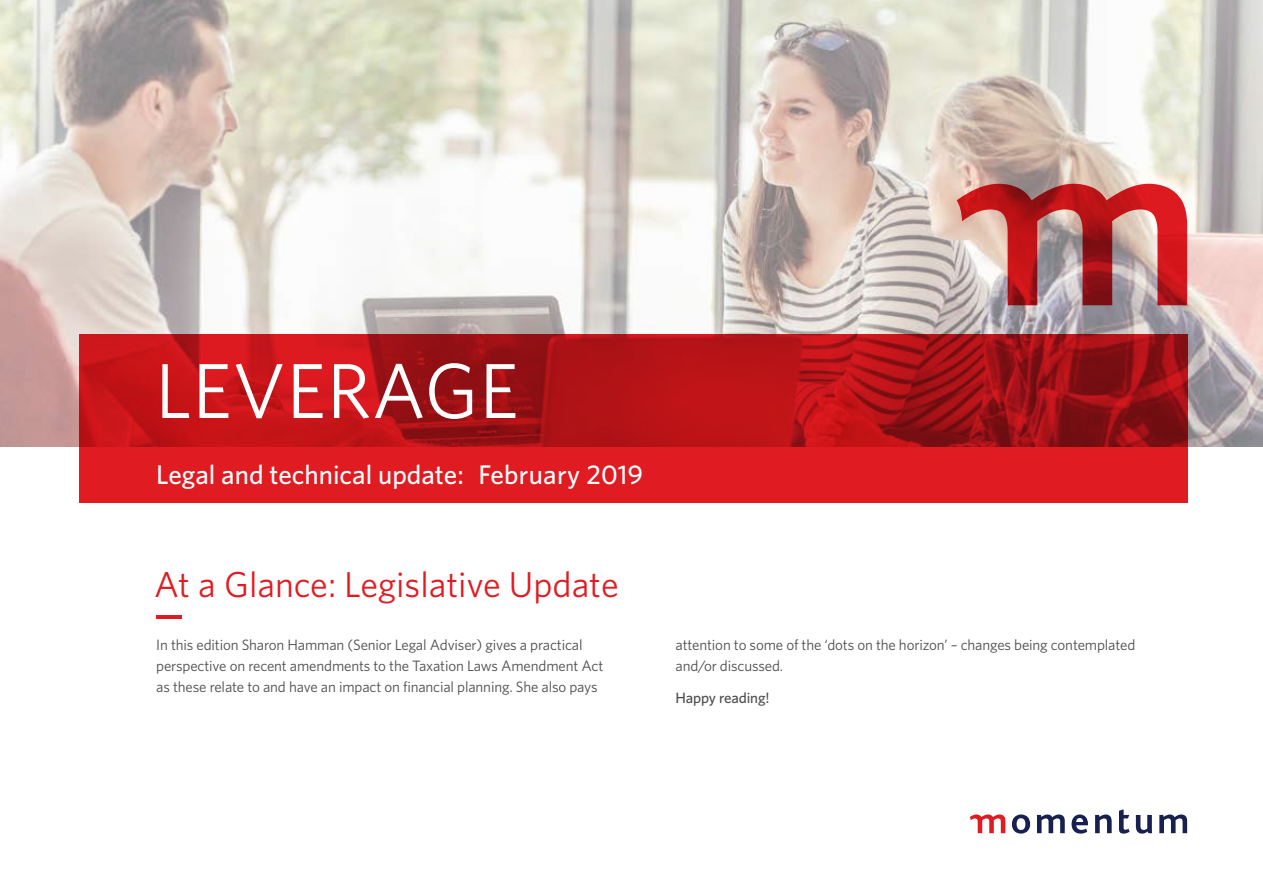
<style>
.page{position:relative;width:1263px;height:893px;background:#fff}
.page>*{position:absolute;margin:0;border:0;box-sizing:border-box;transform-origin:0 0}
.t1{font:78px "Whitney";letter-spacing:.01em;color:#fff}
.t2{font:36px "Whitney";color:#e11b22}
.t3{font:500 27px "Whitney";color:#fff}
.t4{font:15px/21px "Whitney";letter-spacing:-.01em;color:#4d4d4f}
.t5{font:500 15px "Whitney";letter-spacing:-.01em;color:#4d4d4f}
</style>
<div class="page">
<img style="left:0;top:0;width:1263px;height:446px">
<svg style="left:79px;top:334px;width:1108px;height:169px;background:#bf151a"></svg>
<svg style="left:957px;top:184px;width:230px;height:121px;background:#c06a6a"></svg>
<svg style="left:970px;top:814px;width:35px;height:19px"></svg>
<svg style="left:1012px;top:809px;width:175px;height:25px"></svg>
<hr style="left:156px;top:615px;width:26px;height:4px;background:#e11b22">
<h1 class="t1" style="left:155px;top:339px;width:365px">LEVERAGE</h1>
<h3 class="t3" style="left:156px;top:457px;width:488px">Legal and technical update: February 2019</h3>
<h2 class="t2" style="left:154px;top:560px;width:466px">At a Glance: Legislative Update</h2>
<p class="t4" style="left:156px;top:634px;width:449px">In this edition Sharon Hamman (Senior Legal Adviser) gives a practical perspective on recent amendments to the Taxation Laws Amendment Act as these relate to and have an impact on financial planning. She also pays</p>
<p class="t4" style="left:675px;top:634px;width:461px">attention to some of the ‘dots on the horizon’ – changes being contemplated and/or discussed.</p>
<p class="t5" style="left:675px;top:688px;width:95px">Happy reading!</p>
</div>
